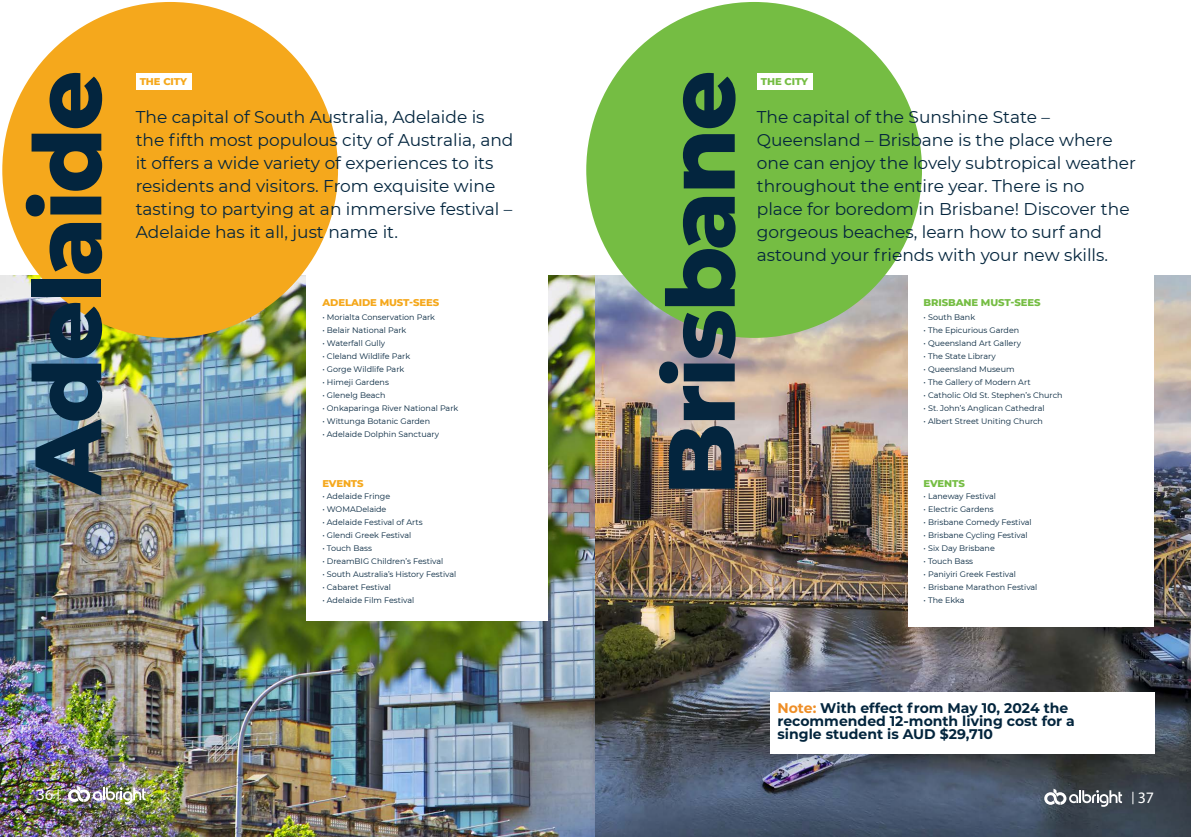
<style>
.page{position:relative;width:1191px;height:837px;background:#fff}
.page>*{position:absolute;margin:0;border:0;box-sizing:border-box;transform-origin:0 0}
.BIG_TITLE{font:800 94px "Montserrat";letter-spacing:-.03em;color:#03253e}
.Paragraph_course_Black{font:17px/23px "Montserrat";color:#04253d}
.Paragraph_course_Black-2{font:17px/23px "Montserrat";color:#03253e}
.Course_Duration{font:16px "Myriad Pro";color:#fff}
.Paragraph_course_Black-3{font:700 14px/13px "Montserrat";color:#03253d}
.title_09{font:800 10px "Montserrat";letter-spacing:-.01em;color:#f5a81c}
.title_09-2{font:800 10px "Montserrat";letter-spacing:-.01em;color:#75bd43}
.Paragraph_course_Black-4{font:8px "Montserrat";color:#03253e}
.Paragraph_course_Black-5{font:8px "Montserrat";color:#04253d}
.s1{color:#ee8e27}
</style>
<div class="page">
<img style="left:0;top:276px;width:1191px;height:560px">
<div style="left:306px;top:269px;width:242px;height:352px;background:#fff"></div>
<svg style="left:68px;top:785px;width:78px;height:18px"></svg>
<svg style="left:58px;top:788px;width:1px;height:13px"></svg>
<div style="left:2px;top:2px;width:336px;height:336px;background:#f5a81c;border-radius:50%"></div>
<div style="left:136px;top:73px;width:56px;height:16px;background:#fff"></div>
<svg style="left:1044px;top:785px;width:79px;height:21px"></svg>
<svg style="left:1132px;top:788px;width:2px;height:15px"></svg>
<div style="left:586px;top:2px;width:336px;height:336px;background:#75bd43;border-radius:50%"></div>
<div style="left:908px;top:275px;width:245px;height:351px;background:#fff"></div>
<div style="left:757px;top:73px;width:56px;height:16px;background:#fff"></div>
<div style="left:770px;top:692px;width:384px;height:61px;background:#fff"></div>
<p class="BIG_TITLE" style="left:-1px;top:494px;width:425px;rotate:-90deg">Adelaide</p>
<p class="title_09" style="left:140px;top:74px;width:49px">THE CITY</p>
<p class="Paragraph_course_Black-2" style="left:136px;top:104px;width:379px">The capital of South Australia, Adelaide is the fifth most populous city of Australia, and it offers a wide variety of experiences to its residents and visitors. From exquisite wine tasting to partying at an immersive festival – Adelaide has it all, just name it.</p>
<p class="title_09" style="left:322px;top:294px;width:118px">ADELAIDE MUST-SEES</p>
<p class="Paragraph_course_Black-4" style="left:322px;top:311px;width:114px">• Morialta Conservation Park</p>
<p class="Paragraph_course_Black-4" style="left:322px;top:324px;width:85px">• Belair National Park</p>
<p class="Paragraph_course_Black-4" style="left:322px;top:337px;width:64px">• Waterfall Gully</p>
<p class="Paragraph_course_Black-4" style="left:322px;top:350px;width:89px">• Cleland Wildlife Park</p>
<p class="Paragraph_course_Black-4" style="left:322px;top:363px;width:83px">• Gorge Wildlife Park</p>
<p class="Paragraph_course_Black-4" style="left:322px;top:376px;width:68px">• Himeji Gardens</p>
<p class="Paragraph_course_Black-4" style="left:322px;top:389px;width:64px">• Glenelg Beach</p>
<p class="Paragraph_course_Black-4" style="left:322px;top:402px;width:137px">• Onkaparinga River National Park</p>
<p class="Paragraph_course_Black-4" style="left:322px;top:415px;width:109px">• Wittunga Botanic Garden</p>
<p class="Paragraph_course_Black-4" style="left:322px;top:428px;width:118px">• Adelaide Dolphin Sanctuary</p>
<p class="title_09" style="left:322px;top:476px;width:43px">EVENTS</p>
<p class="Paragraph_course_Black-4" style="left:322px;top:490px;width:69px">• Adelaide Fringe</p>
<p class="Paragraph_course_Black-4" style="left:322px;top:503px;width:65px">• WOMADelaide</p>
<p class="Paragraph_course_Black-4" style="left:322px;top:516px;width:102px">• Adelaide Festival of Arts</p>
<p class="Paragraph_course_Black-4" style="left:322px;top:529px;width:90px">• Glendi Greek Festival</p>
<p class="Paragraph_course_Black-4" style="left:322px;top:542px;width:51px">• Touch Bass</p>
<p class="Paragraph_course_Black-4" style="left:322px;top:555px;width:122px">• DreamBIG Children’s Festival</p>
<p class="Paragraph_course_Black-4" style="left:322px;top:568px;width:135px">• South Australia’s History Festival</p>
<p class="Paragraph_course_Black-4" style="left:322px;top:581px;width:70px">• Cabaret Festival</p>
<p class="Paragraph_course_Black-4" style="left:322px;top:594px;width:93px">• Adelaide Film Festival</p>
<p class="BIG_TITLE" style="left:632px;top:495px;width:426px;rotate:-90deg">Brisbane</p>
<p class="title_09-2" style="left:761px;top:74px;width:49px">THE CITY</p>
<p class="Paragraph_course_Black" style="left:757px;top:104px;width:381px">The capital of the Sunshine State – Queensland – Brisbane is the place where one can enjoy the lovely subtropical weather throughout the entire year. There is no<br>place for boredom in Brisbane! Discover the gorgeous beaches, learn how to surf and astound your friends with your new skills.</p>
<p class="title_09-2" style="left:923px;top:294px;width:118px">BRISBANE MUST-SEES</p>
<p class="Paragraph_course_Black-5" style="left:923px;top:311px;width:53px">• South Bank</p>
<p class="Paragraph_course_Black-5" style="left:923px;top:324px;width:97px">• The Epicurious Garden</p>
<p class="Paragraph_course_Black-5" style="left:923px;top:337px;width:99px">• Queensland Art Gallery</p>
<p class="Paragraph_course_Black-5" style="left:923px;top:350px;width:74px">• The State Library</p>
<p class="Paragraph_course_Black-5" style="left:923px;top:363px;width:93px">• Queensland Museum</p>
<p class="Paragraph_course_Black-5" style="left:923px;top:376px;width:108px">• The Gallery of Modern Art</p>
<p class="Paragraph_course_Black-5" style="left:923px;top:389px;width:140px">• Catholic Old St. Stephen’s Church</p>
<p class="Paragraph_course_Black-5" style="left:923px;top:402px;width:122px">• St. John’s Anglican Cathedral</p>
<p class="Paragraph_course_Black-5" style="left:923px;top:415px;width:121px">• Albert Street Uniting Church</p>
<p class="title_09-2" style="left:923px;top:476px;width:43px">EVENTS</p>
<p class="Paragraph_course_Black-4" style="left:923px;top:490px;width:74px">• Laneway Festival</p>
<p class="Paragraph_course_Black-4" style="left:923px;top:503px;width:72px">• Electric Gardens</p>
<p class="Paragraph_course_Black-4" style="left:923px;top:516px;width:110px">• Brisbane Comedy Festival</p>
<p class="Paragraph_course_Black-4" style="left:923px;top:529px;width:106px">• Brisbane Cycling Festival</p>
<p class="Paragraph_course_Black-4" style="left:923px;top:542px;width:73px">• Six Day Brisbane</p>
<p class="Paragraph_course_Black-4" style="left:923px;top:555px;width:51px">• Touch Bass</p>
<p class="Paragraph_course_Black-4" style="left:923px;top:568px;width:94px">• Paniyiri Greek Festival</p>
<p class="Paragraph_course_Black-4" style="left:923px;top:581px;width:115px">• Brisbane Marathon Festival</p>
<p class="Paragraph_course_Black-4" style="left:923px;top:594px;width:43px">• The Ekka</p>
<p class="Paragraph_course_Black-3" style="left:777px;top:700px;width:299px"><span class="s1">Note:</span> With effect from May 10, 2024 the recommended 12-month living cost for a single student is AUD $29,710</p>
<p class="Course_Duration" style="left:37px;top:784px;width:18px">36</p>
<h3 class="Course_Duration" style="left:1138px;top:784px;width:18px">39</h3>
<p class="Course_Duration" style="left:1137px;top:787px;width:18px">37</p>
</div>
